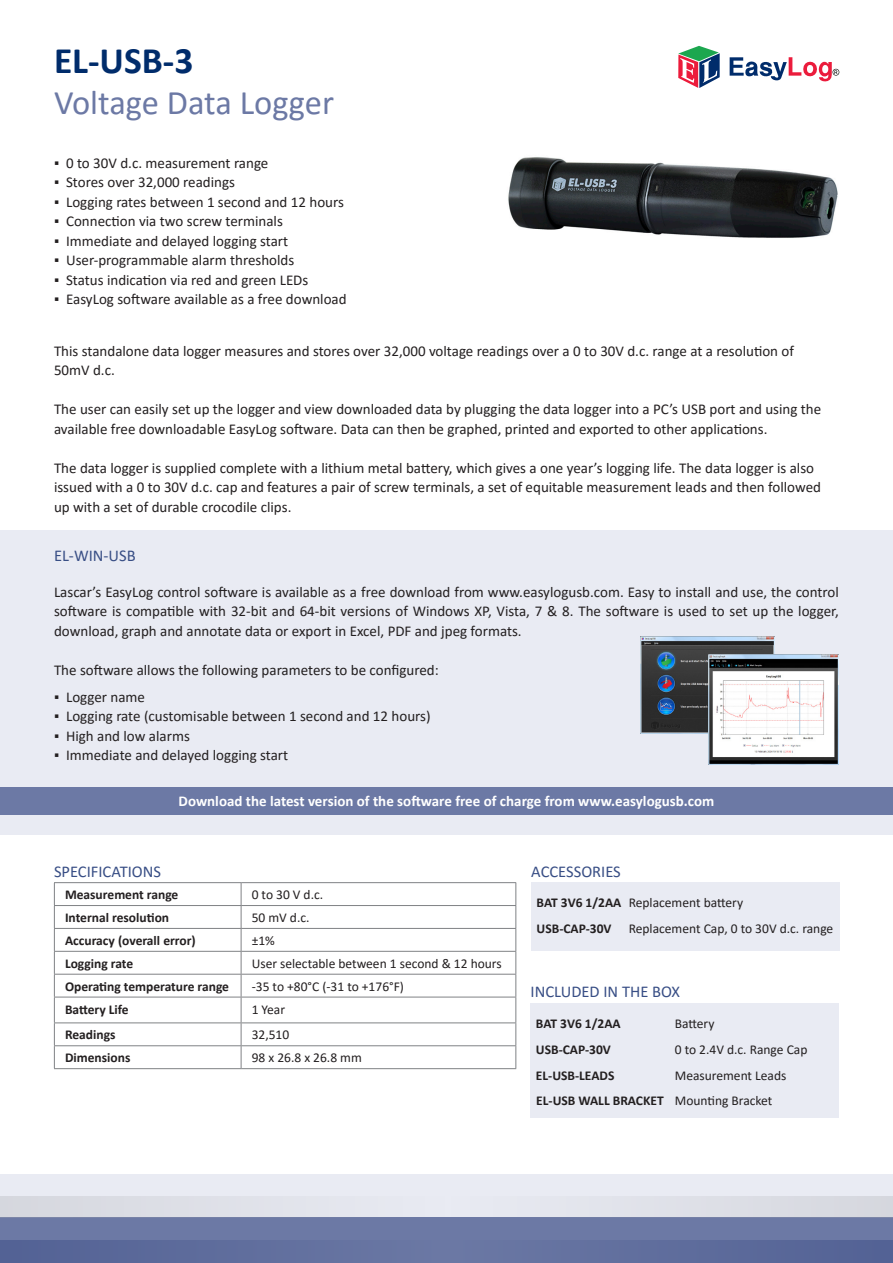
<style>
.page{position:relative;width:893px;height:1263px;background:#fff}
.page>*{position:absolute;margin:0;border:0;box-sizing:border-box;transform-origin:0 0}
.t1{font:700 37.5px "Calibri";color:#002c6b}
.t2{font:34.5px "Calibri";color:#6c79a5}
.t3{font:16.5px "Calibri";color:#384e85}
.Paragraph_Style_1{font:15px/19.5px "Calibri";color:#231f20}
.t4{font:700 15px "Calibri";color:#fff}
.Lascar_table_-_body{font:13.5px "Calibri";color:#231f20}
.Lascar_table_-_left{font:700 13.5px "Calibri";color:#231f20}
</style>
<div class="page">
<div style="left:0;top:530px;width:893px;height:305px;background:#e9ebf3"></div>
<img style="left:641px;top:637px;width:134px;height:97px">
<img style="left:709px;top:654px;width:130px;height:110px">
<div style="left:0;top:787px;width:893px;height:28px;background:#6c79a5"></div>
<hr style="left:54px;top:882px;width:187px;height:1px;background:#808285">
<hr style="left:241px;top:882px;width:275px;height:1px;background:#808285">
<hr style="left:54px;top:905px;width:187px;height:1px;background:#808285">
<hr style="left:241px;top:905px;width:275px;height:1px;background:#808285">
<hr style="left:54px;top:928px;width:187px;height:1px;background:#808285">
<hr style="left:241px;top:928px;width:275px;height:1px;background:#808285">
<hr style="left:54px;top:951px;width:187px;height:1px;background:#808285">
<hr style="left:241px;top:951px;width:275px;height:1px;background:#808285">
<hr style="left:54px;top:974px;width:187px;height:1px;background:#808285">
<hr style="left:241px;top:974px;width:275px;height:1px;background:#808285">
<hr style="left:54px;top:997px;width:187px;height:1px;background:#808285">
<svg style="left:54px;top:883px;width:1px;height:185px"></svg>
<hr style="left:241px;top:997px;width:275px;height:1px;background:#808285">
<svg style="left:241px;top:883px;width:1px;height:185px"></svg>
<svg style="left:515px;top:883px;width:1px;height:185px"></svg>
<hr style="left:54px;top:1022px;width:187px;height:1px;background:#808285">
<hr style="left:54px;top:1045px;width:187px;height:1px;background:#808285">
<hr style="left:54px;top:1068px;width:187px;height:1px;background:#808285">
<hr style="left:241px;top:1022px;width:275px;height:1px;background:#808285">
<hr style="left:241px;top:1045px;width:275px;height:1px;background:#808285">
<hr style="left:241px;top:1068px;width:275px;height:1px;background:#808285">
<div style="left:531px;top:882px;width:308px;height:69px;background:#e9ebf3"></div>
<svg style="left:678px;top:46px;width:42px;height:42px"></svg>
<svg style="left:730px;top:57px;width:109px;height:24px"></svg>
<div style="left:0;top:1174px;width:448px;height:43px;background:#e9ebf3"></div>
<div style="left:0;top:1217px;width:448px;height:46px;background:#6c79a5"></div>
<div style="left:0;top:1240px;width:448px;height:23px;background:#5f6d9c"></div>
<div style="left:0;top:1195px;width:448px;height:22px;background:#dfe1e8"></div>
<div style="left:446px;top:1174px;width:447px;height:43px;background:#e9ebf3"></div>
<div style="left:446px;top:1217px;width:447px;height:46px;background:#6c79a5"></div>
<div style="left:446px;top:1240px;width:447px;height:23px;background:#5f6d9c"></div>
<div style="left:446px;top:1195px;width:447px;height:22px;background:#dfe1e8"></div>
<div style="left:531px;top:1003px;width:308px;height:114px;background:#e9ebf3"></div>
<img style="left:508px;top:157px;width:330px;height:81px">
<p class="t1" style="left:54px;top:34px;width:141px">EL-USB-3</p>
<p class="t2" style="left:54px;top:79px;width:282px">Voltage Data Logger</p>
<p class="Paragraph_Style_1" style="left:54px;top:153px;width:216px">▪ 0 to 30V d.c. measurement range</p>
<p class="Paragraph_Style_1" style="left:54px;top:172px;width:183px">▪ Stores over 32,000 readings</p>
<p class="Paragraph_Style_1" style="left:54px;top:192px;width:292px">▪ Logging rates between 1 second and 12 hours</p>
<p class="Paragraph_Style_1" style="left:54px;top:211px;width:230px">▪ Connection via two screw terminals</p>
<p class="Paragraph_Style_1" style="left:54px;top:231px;width:236px">▪ Immediate and delayed logging start</p>
<p class="Paragraph_Style_1" style="left:54px;top:250px;width:242px">▪ User-programmable alarm thresholds</p>
<p class="Paragraph_Style_1" style="left:54px;top:270px;width:256px">▪ Status indication via red and green LEDs</p>
<p class="Paragraph_Style_1" style="left:54px;top:289px;width:294px">▪ EasyLog software available as a free download</p>
<p class="Paragraph_Style_1" style="left:54px;top:341px;width:741px">This standalone data logger measures and stores over 32,000 voltage readings over a 0 to 30V d.c. range at a resolution of<br>50mV d.c.</p>
<p class="Paragraph_Style_1" style="left:54px;top:399px;width:769px">The user can easily set up the logger and view downloaded data by plugging the data logger into a PC’s USB port and using the available free downloadable EasyLog software. Data can then be graphed, printed and exported to other applications.</p>
<p class="Paragraph_Style_1" style="left:54px;top:458px;width:769px">The data logger is supplied complete with a lithium metal battery, which gives a one year’s logging life. The data logger is also issued with a 0 to 30V d.c. cap and features a pair of screw terminals, a set of equitable measurement leads and then followed up with a set of durable crocodile clips.</p>
<p class="t3" style="left:54px;top:544px;width:83px">EL-WIN-USB</p>
<p class="Paragraph_Style_1" style="left:54px;top:581px;width:786px;text-align:justify">Lascar’s EasyLog control software is available as a free download from www.easylogusb.com. Easy to install and use, the control software is compatible with 32-bit and 64-bit versions of Windows XP, Vista, 7 &amp; 8. The software is used to set up the logger, download, graph and annotate data or export in Excel, PDF and jpeg formats.</p>
<p class="Paragraph_Style_1" style="left:54px;top:659px;width:386px">The software allows the following parameters to be configured:</p>
<p class="Paragraph_Style_1" style="left:54px;top:686px;width:93px">▪ Logger name</p>
<p class="Paragraph_Style_1" style="left:54px;top:706px;width:378px">▪ Logging rate (customisable between 1 second and 12 hours)</p>
<p class="Paragraph_Style_1" style="left:54px;top:725px;width:137px">▪ High and low alarms</p>
<p class="Paragraph_Style_1" style="left:54px;top:745px;width:236px">▪ Immediate and delayed logging start</p>
<p class="t4" style="left:179px;top:790px;width:537px">Download the latest version of the software free of charge from www.easylogusb.com</p>
<p class="t3" style="left:54px;top:859px;width:109px">SPECIFICATIONS</p>
<p class="t3" style="left:531px;top:859px;width:91px">ACCESSORIES</p>
<p class="Lascar_table_-_left" style="left:65px;top:885px;width:115px">Measurement range</p>
<p class="Lascar_table_-_body" style="left:252px;top:885px;width:73px">0 to 30 V d.c.</p>
<p class="Lascar_table_-_left" style="left:65px;top:908px;width:106px">Internal resolution</p>
<p class="Lascar_table_-_body" style="left:252px;top:908px;width:59px">50 mV d.c.</p>
<p class="Lascar_table_-_left" style="left:65px;top:931px;width:132px">Accuracy (overall error)</p>
<p class="Lascar_table_-_body" style="left:252px;top:931px;width:25px">±1%</p>
<p class="Lascar_table_-_left" style="left:65px;top:954px;width:70px">Logging rate</p>
<p class="Lascar_table_-_body" style="left:252px;top:954px;width:251px">User selectable between 1 second &amp; 12 hours</p>
<p class="Lascar_table_-_left" style="left:65px;top:977px;width:166px">Operating temperature range</p>
<p class="Lascar_table_-_body" style="left:252px;top:977px;width:154px">-35 to +80°C (-31 to +176°F)</p>
<p class="Lascar_table_-_left" style="left:65px;top:999px;width:65px">Battery Life</p>
<p class="Lascar_table_-_body" style="left:252px;top:1000px;width:35px">1 Year</p>
<p class="Lascar_table_-_left" style="left:65px;top:1025px;width:52px">Readings</p>
<p class="Lascar_table_-_body" style="left:252px;top:1025px;width:39px">32,510</p>
<p class="Lascar_table_-_left" style="left:65px;top:1048px;width:67px">Dimensions</p>
<p class="Lascar_table_-_body" style="left:252px;top:1048px;width:112px">98 x 26.8 x 26.8 mm</p>
<p class="Lascar_table_-_left" style="left:537px;top:893px;width:86px">BAT 3V6 1/2AA</p>
<p class="Lascar_table_-_left" style="left:537px;top:919px;width:76px">USB-CAP-30V</p>
<p class="Lascar_table_-_body" style="left:629px;top:893px;width:116px">Replacement battery</p>
<p class="Lascar_table_-_body" style="left:629px;top:920px;width:206px">Replacement Cap, 0 to 30V d.c. range</p>
<p class="t3" style="left:531px;top:980px;width:151px">INCLUDED IN THE BOX</p>
<p class="Lascar_table_-_body" style="left:675px;top:1014px;width:41px">Battery</p>
<p class="Lascar_table_-_body" style="left:675px;top:1040px;width:134px">0 to 2.4V d.c. Range Cap</p>
<p class="Lascar_table_-_left" style="left:536px;top:1014px;width:86px">BAT 3V6 1/2AA</p>
<p class="Lascar_table_-_left" style="left:536px;top:1040px;width:76px">USB-CAP-30V</p>
<p class="Lascar_table_-_left" style="left:536px;top:1066px;width:80px">EL-USB-LEADS</p>
<p class="Lascar_table_-_body" style="left:675px;top:1066px;width:113px">Measurement Leads</p>
<p class="Lascar_table_-_left" style="left:536px;top:1091px;width:129px">EL-USB WALL BRACKET</p>
<p class="Lascar_table_-_body" style="left:675px;top:1091px;width:99px">Mounting Bracket</p>
</div>
